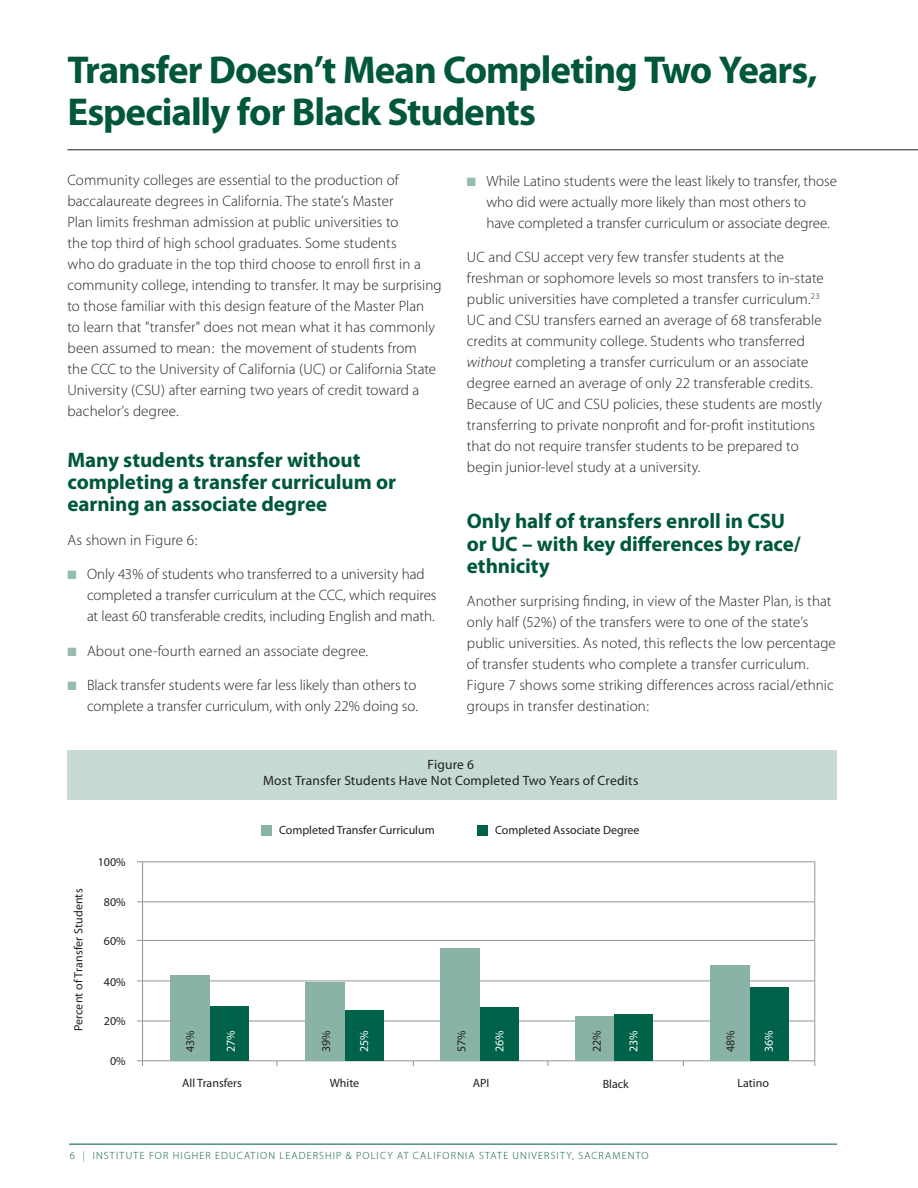
<style>
.page{position:relative;width:918px;height:1188px;background:#fff}
.page>*{position:absolute;margin:0;border:0;box-sizing:border-box;transform-origin:0 0}
.t1{font:700 39px/42px "Myriad Pro";letter-spacing:-.025em;color:#00573c}
.t2{font:700 21px/22.5px "Myriad Pro";letter-spacing:-.005em;color:#00573c}
.t3{font:15px/21px "Myriad MM 215 600";letter-spacing:.005em;color:#231f20}
.t4{font:13.5px/16.5px "Myriad MM 400 600";letter-spacing:.015em;color:#231f20;text-align:center}
.t5{font:12px "Myriad Pro";color:#231f20}
.t6{font:12px "Myriad Pro";color:#fff}
.t7{font:10.5px "Myriad MM 215 600";letter-spacing:.115em;color:#00573c}
.s1{color:#96bbb1}
.s2{font-family:"Myriad MM It 215 600"}
</style>
<div class="page">
<hr style="left:69px;top:1144px;width:768px;height:1px;background:#00573c">
<hr style="left:68px;top:150px;width:850px;height:1px;background:#231f20">
<div style="left:68px;top:750px;width:769px;height:50px;background:#c6dad3"></div>
<div style="left:261px;top:825px;width:11px;height:11px;background:#89b3a7"></div>
<div style="left:477px;top:825px;width:10px;height:11px;background:#006249"></div>
<hr style="left:142px;top:862px;width:1px;height:204px;background:#939598">
<hr style="left:815px;top:862px;width:1px;height:204px;background:#939598">
<hr style="left:137px;top:1061px;width:678px;height:1px;background:#939598">
<hr style="left:137px;top:1021px;width:678px;height:1px;background:#939598">
<hr style="left:137px;top:981px;width:678px;height:1px;background:#939598">
<hr style="left:137px;top:940px;width:678px;height:1px;background:#939598">
<hr style="left:137px;top:902px;width:678px;height:1px;background:#939598">
<hr style="left:137px;top:862px;width:678px;height:1px;background:#939598">
<div style="left:171px;top:975px;width:39px;height:86px;background:#89b3a7"></div>
<div style="left:305px;top:982px;width:40px;height:79px;background:#89b3a7"></div>
<div style="left:441px;top:948px;width:39px;height:113px;background:#89b3a7"></div>
<div style="left:575px;top:1016px;width:39px;height:45px;background:#89b3a7"></div>
<div style="left:710px;top:965px;width:40px;height:96px;background:#89b3a7"></div>
<div style="left:210px;top:1006px;width:39px;height:55px;background:#006249"></div>
<div style="left:345px;top:1011px;width:38px;height:50px;background:#006249"></div>
<div style="left:480px;top:1007px;width:39px;height:54px;background:#006249"></div>
<div style="left:614px;top:1014px;width:39px;height:47px;background:#006249"></div>
<div style="left:750px;top:988px;width:38px;height:73px;background:#006249"></div>
<h1 class="t1" style="left:68px;top:48px;width:752px">Transfer Doesn’t Mean Completing Two Years,<br>Especially for Black Students</h1>
<p class="t3" style="left:67px;top:170px;width:376px">Community colleges are essential to the production of baccalaureate degrees in California. The state’s Master<br>Plan limits freshman admission at public universities to<br>the top third of high school graduates. Some students<br>who do graduate in the top third choose to enroll first in a community college, intending to transfer. It may be surprising to those familiar with this design feature of the Master Plan<br>to learn that "transfer" does not mean what it has commonly been assumed to mean: the movement of students from<br>the CCC to the U niversity of California (UC) or California State U niversity (CSU ) after earning two years of credit toward a bachelor’s degree.</p>
<h2 class="t2" style="left:68px;top:447px;width:330px">Many students transfer without completing a transfer curriculum or earning an associate degree</h2>
<p class="t3" style="left:68px;top:530px;width:132px">As shown in Figure 6:</p>
<p class="t3" style="left:87px;top:564px;width:351px;text-indent:-20px"><span class="s1">■</span> Only 43% of students who transferred to a university had completed a transfer curriculum at the CCC, which requires at least 60 transferable credits, including English and math.</p>
<p class="t3" style="left:68px;top:641px;width:303px"><span class="s1">■</span> About one-fourth earned an associate degree.</p>
<p class="t3" style="left:68px;top:675px;width:352px;text-align:right"><span class="s1">■</span> Black transfer students were far less likely than others to complete a transfer curriculum, with only 22% doing so.</p>
<p class="t3" style="left:486px;top:171px;width:352px;text-indent:-20px"><span class="s1">■</span> While Latino students were the least likely to transfer, those who did were actually more likely than most others to have completed a transfer curriculum or associate degree.</p>
<p class="t3" style="left:467px;top:247px;width:358px">UC and CSU accept very few transfer students at the freshman or sophomore levels so most transfers to in-state public universities have completed a transfer curriculum.<sup>23<br></sup>UC and CSU transfers earned an average of 68 transferable credits at community college. Students who transferred <span class="s2">without</span> completing a transfer curriculum or an associate degree earned an average of only 22 transferable credits.<br>Because of UC and CSU policies, these students are mostly transferring to private nonprofit and for-profit institutions that do not require transfer students to be prepared to begin junior-level study at a university.</p>
<h2 class="t2" style="left:467px;top:509px;width:335px">Only half of transfers enroll in CSU or UC – with key differences by race/ ethnicity</h2>
<p class="t3" style="left:467px;top:592px;width:371px">Another surprising finding, in view of the Master Plan, is that only half (52%) of the transfers were to one of the state’s public universities. As noted, this reflects the low percentage of transfer students who complete a transfer curriculum.<br>Figure 7 shows some striking differences across racial/ethnic groups in transfer destination:</p>
<p class="t4" style="left:263px;top:757px;width:377px">Figure 6<br>Most Transfer Students Have Not Completed Two Years of Credits</p>
<p class="t5" style="left:71px;top:1031px;width:144px;rotate:-90deg">Percent of Transfer Students</p>
<p class="t5" style="left:98px;top:855px;width:29px">100%</p>
<p class="t5" style="left:104px;top:895px;width:23px">80%</p>
<p class="t5" style="left:104px;top:934px;width:23px">60%</p>
<p class="t5" style="left:104px;top:975px;width:23px">40%</p>
<p class="t5" style="left:104px;top:1014px;width:23px">20%</p>
<p class="t5" style="left:110px;top:1054px;width:17px">0%</p>
<p class="t5" style="left:279px;top:823px;width:157px">Completed Transfer Curriculum</p>
<p class="t5" style="left:495px;top:823px;width:146px">Completed Associate Degree</p>
<p class="t5" style="left:183px;top:1052px;width:23px;rotate:-90deg">43%</p>
<p class="t6" style="left:223px;top:1052px;width:23px;rotate:-90deg">27%</p>
<p class="t5" style="left:319px;top:1052px;width:23px;rotate:-90deg">39%</p>
<p class="t6" style="left:357px;top:1052px;width:23px;rotate:-90deg">25%</p>
<p class="t5" style="left:454px;top:1052px;width:23px;rotate:-90deg">57%</p>
<p class="t6" style="left:492px;top:1052px;width:23px;rotate:-90deg">26%</p>
<p class="t5" style="left:589px;top:1052px;width:23px;rotate:-90deg">22%</p>
<p class="t6" style="left:626px;top:1052px;width:23px;rotate:-90deg">23%</p>
<p class="t5" style="left:723px;top:1052px;width:23px;rotate:-90deg">48%</p>
<p class="t6" style="left:761px;top:1052px;width:23px;rotate:-90deg">36%</p>
<p class="t5" style="left:182px;top:1076px;width:61px">All Transfers</p>
<p class="t5" style="left:330px;top:1076px;width:31px">White</p>
<p class="t5" style="left:473px;top:1076px;width:18px">API</p>
<p class="t5" style="left:603px;top:1076px;width:28px">Black</p>
<p class="t5" style="left:738px;top:1076px;width:33px">Latino</p>
<p class="t7" style="left:70px;top:1151px;width:174px">6 | inst itut E for higher educat</p>
<p class="t7" style="left:257px;top:1151px;width:229px">ion leadersh ip &amp; policy at california state</p>
<p class="t7" style="left:513px;top:1151px;width:73px">universit y, sac</p>
<p class="t7" style="left:599px;top:1151px;width:52px">ramento</p>
</div>
